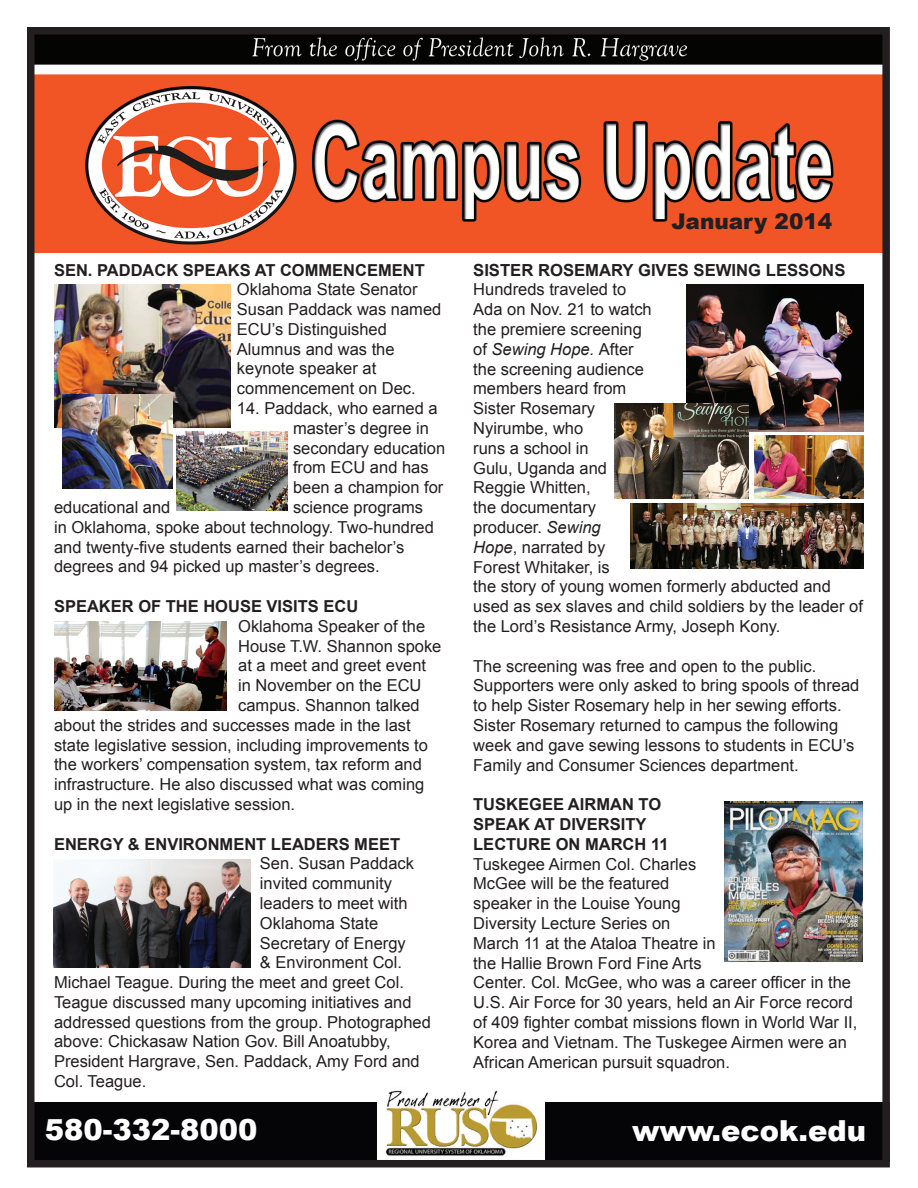
<style>
.page{position:relative;width:918px;height:1188px;background:#fff}
.page>*{position:absolute;margin:0;border:0;box-sizing:border-box;transform-origin:0 0}
.t1{font:900 28.95px "Arial";color:#fff}
.t2{font:900 21.6px "Arial";color:#231f20}
.t3{font:700 16.65px "Arial";color:#231f20}
.t4{font:16.5px/19.8px "Arial";color:#231f20}
.t5{font:700 16.5px/19.8px "Arial";color:#231f20}
.s1{font-style:italic}
</style>
<div class="page">
<img style="left:36px;top:36px;width:845px;height:217px">
<img style="left:54px;top:284px;width:176px;height:144px">
<img style="left:686px;top:284px;width:178px;height:147px">
<img style="left:614px;top:403px;width:134px;height:95px">
<img style="left:177px;top:431px;width:110px;height:79px">
<img style="left:54px;top:622px;width:172px;height:89px">
<img style="left:754px;top:435px;width:110px;height:63px">
<img style="left:631px;top:503px;width:232px;height:66px">
<img style="left:53px;top:860px;width:198px;height:108px">
<div style="left:28px;top:1102px;width:862px;height:59px;background:#050507"></div>
<img style="left:378px;top:1090px;width:166px;height:68px">
<div style="left:27px;top:27px;width:863px;height:1140px;border:8px solid #231f20"></div>
<img style="left:62px;top:395px;width:110px;height:94px">
<img style="left:725px;top:802px;width:137px;height:160px">
<p class="t5" style="left:54px;top:260px;width:372px">SEN. PADDACK SPEAKS AT COMMENCEMENT</p>
<p class="t4" style="left:237px;top:280px;width:206px">Oklahoma State Senator<br>Susan Paddack was named<br>ECU’s Distinguished<br>Alumnus and was the keynote speaker at commencement on Dec.</p>
<p class="t4" style="left:293px;top:399px;width:154px;text-indent:-56px">14. Paddack, who earned a master’s degree in secondary education from ECU and has been a champion for</p>
<p class="t4" style="left:54px;top:498px;width:118px">educational and</p>
<p class="t4" style="left:54px;top:498px;width:381px;text-indent:239px">science programs in Oklahoma, spoke about technology. Two-hundred and twenty-five students earned their bachelor’s degrees and 94 picked up master’s degrees.</p>
<p class="t5" style="left:54px;top:597px;width:306px">SPEAKER OF THE HOUSE VISITS ECU</p>
<p class="t4" style="left:238px;top:616px;width:189px">Oklahoma Speaker of the</p>
<p class="t4" style="left:238px;top:636px;width:205px">House T.W. Shannon spoke</p>
<p class="t4" style="left:238px;top:656px;width:189px">at a meet and greet event</p>
<p class="t4" style="left:238px;top:676px;width:185px">in November on the ECU</p>
<p class="t4" style="left:238px;top:695px;width:183px">campus. Shannon talked</p>
<p class="t4" style="left:54px;top:715px;width:358px">about the strides and successes made in the last</p>
<p class="t4" style="left:54px;top:735px;width:376px">state legislative session, including improvements to</p>
<p class="t4" style="left:54px;top:755px;width:369px">the workers’ compensation system, tax reform and</p>
<p class="t4" style="left:54px;top:775px;width:372px">infrastructure. He also discussed what was coming</p>
<p class="t4" style="left:54px;top:794px;width:243px">up in the next legislative session.</p>
<p class="t5" style="left:54px;top:834px;width:348px">ENERGY &amp; ENVIRONMENT LEADERS MEET</p>
<p class="t4" style="left:260px;top:854px;width:156px">Sen. Susan Paddack</p>
<p class="t4" style="left:260px;top:874px;width:133px">invited community</p>
<p class="t4" style="left:260px;top:893px;width:149px">leaders to meet with</p>
<p class="t4" style="left:260px;top:913px;width:120px">Oklahoma State</p>
<p class="t4" style="left:260px;top:933px;width:147px">Secretary of Energy</p>
<p class="t4" style="left:260px;top:953px;width:144px">&amp; Environment Col.</p>
<p class="t4" style="left:54px;top:973px;width:351px">Michael Teague. During the meet and greet Col.</p>
<p class="t4" style="left:54px;top:992px;width:359px">Teague discussed many upcoming initiatives and</p>
<p class="t4" style="left:54px;top:1012px;width:378px">addressed questions from the group. Photographed</p>
<p class="t4" style="left:54px;top:1032px;width:338px">above: Chickasaw Nation Gov. Bill Anoatubby,</p>
<p class="t4" style="left:54px;top:1052px;width:367px">President Hargrave, Sen. Paddack, Amy Ford and</p>
<p class="t4" style="left:54px;top:1072px;width:94px">Col. Teague.</p>
<h2 class="t2" style="left:672px;top:205px;width:162px">January 2014</h2>
<p class="t3" style="left:473px;top:259px;width:374px">SISTER ROSEMARY GIVES SEWING LESSONS</p>
<p class="t4" style="left:473px;top:280px;width:391px">Hundreds traveled to<br>Ada on Nov. 21 to watch<br>the premiere screening<br>of <span class="s1">Sewing Hope.</span> After<br>the screening audience<br>members heard from<br>Sister Rosemary<br>Nyirumbe, who<br>runs a school in<br>Gulu, Uganda and<br>Reggie Whitten,<br>the documentary<br>producer. <span class="s1">Sewing<br>Hope</span>, narrated by<br>Forest Whitaker, is<br>the story of young women formerly abducted and used as sex slaves and child soldiers by the leader of the Lord’s Resistance Army, Joseph Kony.</p>
<p class="t4" style="left:473px;top:656px;width:388px">The screening was free and open to the public.<br>Supporters were only asked to bring spools of thread to help Sister Rosemary help in her sewing efforts.<br>Sister Rosemary returned to campus the following week and gave sewing lessons to students in ECU’s Family and Consumer Sciences department.</p>
<p class="t5" style="left:473px;top:795px;width:197px">TUSKEGEE AIRMAN TO<br>SPEAK AT DIVERSITY<br>LECTURE ON MARCH 11</p>
<p class="t4" style="left:473px;top:854px;width:386px">Tuskegee Airmen Col. Charles<br>McGee will be the featured<br>speaker in the Louise Young<br>Diversity Lecture Series on<br>March 11 at the Ataloa Theatre in<br>the Hallie Brown Ford Fine Arts<br>Center. Col. McGee, who was a career officer in the U.S. Air Force for 30 years, held an Air Force record of 409 fighter combat missions flown in World War II, Korea and Vietnam. The Tuskegee Airmen were an African American pursuit squadron.</p>
<h1 class="t1" style="left:45px;top:1108px;width:214px">580-332-8000</h1>
<h1 class="t1" style="left:632px;top:1110px;width:236px">www.ecok.edu</h1>
</div>
